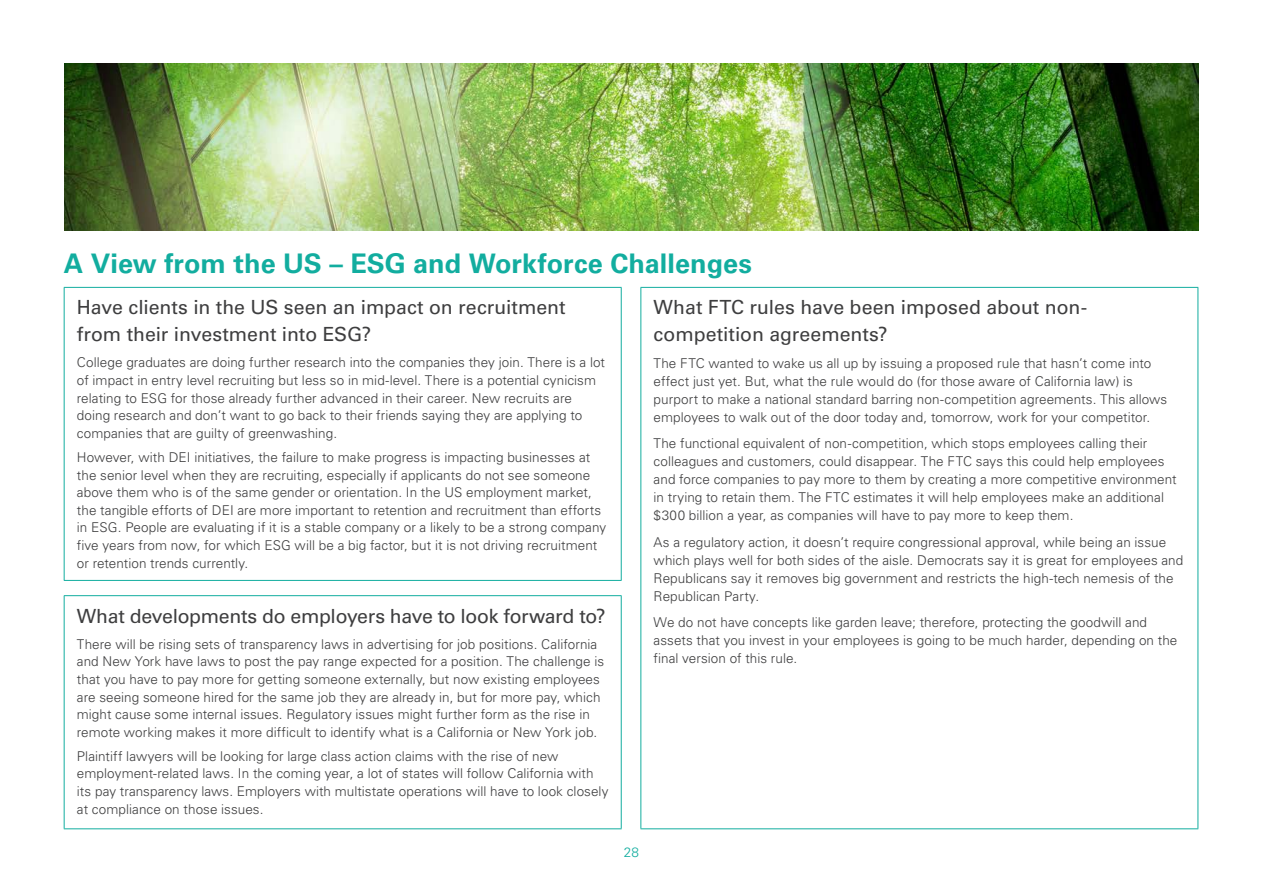
<style>
.page{position:relative;width:1263px;height:893px;background:#fff}
.page>*{position:absolute;margin:0;border:0;box-sizing:border-box;transform-origin:0 0}
.Body_contents{font:700 27px "Univers LTCYR 65";color:#12ad9f}
.Body_contents-2{font:19.5px/27px "Univers LTCYR 55 Roman";letter-spacing:-.005em;color:#3e3e3f}
.Body{font:300 13.5px/17.7px "Univers LTCYR 45";letter-spacing:.005em;color:#3e3e3f}
.t1{font:300 13.5px "Univers LTCYR 45";color:#12ad9f}
</style>
<div class="page">
<hr style="left:64px;top:288px;width:1px;height:292px;background:#12ad9f">
<hr style="left:64px;top:287px;width:558px;height:1px;background:#12ad9f">
<hr style="left:621px;top:288px;width:1px;height:292px;background:#12ad9f">
<hr style="left:64px;top:580px;width:558px;height:1px;background:#12ad9f">
<hr style="left:64px;top:596px;width:1px;height:232px;background:#12ad9f">
<hr style="left:64px;top:595px;width:558px;height:1px;background:#12ad9f">
<hr style="left:621px;top:596px;width:1px;height:232px;background:#12ad9f">
<hr style="left:64px;top:828px;width:558px;height:1px;background:#12ad9f">
<hr style="left:640px;top:288px;width:1px;height:540px;background:#12ad9f">
<hr style="left:640px;top:287px;width:558px;height:1px;background:#12ad9f">
<hr style="left:1197px;top:288px;width:1px;height:540px;background:#12ad9f">
<hr style="left:640px;top:828px;width:558px;height:1px;background:#12ad9f">
<img style="left:64px;top:64px;width:1135px;height:167px">
<p class="Body_contents" style="left:64px;top:244px;width:690px">A View from the US – ESG and Workforce Challenges</p>
<p class="Body_contents-2" style="left:77px;top:293px;width:490px">Have clients in the US seen an impact on recruitment from their investment into ESG?</p>
<p class="Body" style="left:77px;top:353px;width:530px">College graduates are doing further research into the companies they join. There is a lot of impact in entry level recruiting but less so in mid-level. There is a potential cynicism relating to ESG for those already further advanced in their career. New recruits are doing research and don’t want to go back to their friends saying they are applying to companies that are guilty of greenwashing.</p>
<p class="Body" style="left:77px;top:448px;width:531px">However, with DEI initiatives, the failure to make progress is impacting businesses at the senior level when they are recruiting, especially if applicants do not see someone above them who is of the same gender or orientation. In the US employment market, the tangible efforts of DEI are more important to retention and recruitment than efforts in ESG. People are evaluating if it is a stable company or a likely to be a strong company five years from now, for which ESG will be a big factor, but it is not driving recruitment or retention trends currently.</p>
<p class="Body_contents-2" style="left:77px;top:601px;width:530px">What developments do employers have to look forward to?</p>
<p class="Body" style="left:77px;top:635px;width:529px">There will be rising sets of transparency laws in advertising for job positions. California and New York have laws to post the pay range expected for a position. The challenge is that you have to pay more for getting someone externally, but now existing employees are seeing someone hired for the same job they are already in, but for more pay, which might cause some internal issues. Regulatory issues might further form as the rise in remote working makes it more difficult to identify what is a California or New York job.</p>
<p class="Body" style="left:77px;top:747px;width:533px">Plaintiff lawyers will be looking for large class action claims with the rise of new employment-related laws. In the coming year, a lot of states will follow California with its pay transparency laws. Employers with multistate operations will have to look closely at compliance on those issues.</p>
<p class="Body_contents-2" style="left:654px;top:293px;width:435px">What FTC rules have been imposed about non&shy;competition agreements?</p>
<p class="Body" style="left:654px;top:354px;width:515px">The FTC wanted to wake us all up by issuing a proposed rule that hasn’t come into effect just yet. But, what the rule would do (for those aware of California law) is purport to make a national standard barring non-competition agreements. This allows employees to walk out of the door today and, tomorrow, work for your competitor.</p>
<p class="Body" style="left:654px;top:434px;width:524px">The functional equivalent of non-competition, which stops employees calling their colleagues and customers, could disappear. The FTC says this could help employees and force companies to pay more to them by creating a more competitive environment in trying to retain them. The FTC estimates it will help employees make an additional $300 billion a year, as companies will have to pay more to keep them.</p>
<p class="Body" style="left:654px;top:533px;width:531px">As a regulatory action, it doesn’t require congressional approval, while being an issue which plays well for both sides of the aisle. Democrats say it is great for employees and Republicans say it removes big government and restricts the high-tech nemesis of the Republican Party.</p>
<p class="Body" style="left:654px;top:613px;width:525px">We do not have concepts like garden leave; therefore, protecting the goodwill and assets that you invest in your employees is going to be much harder, depending on the final version of this rule.</p>
<p class="t1" style="left:624px;top:843px;width:17px">28</p>
</div>
